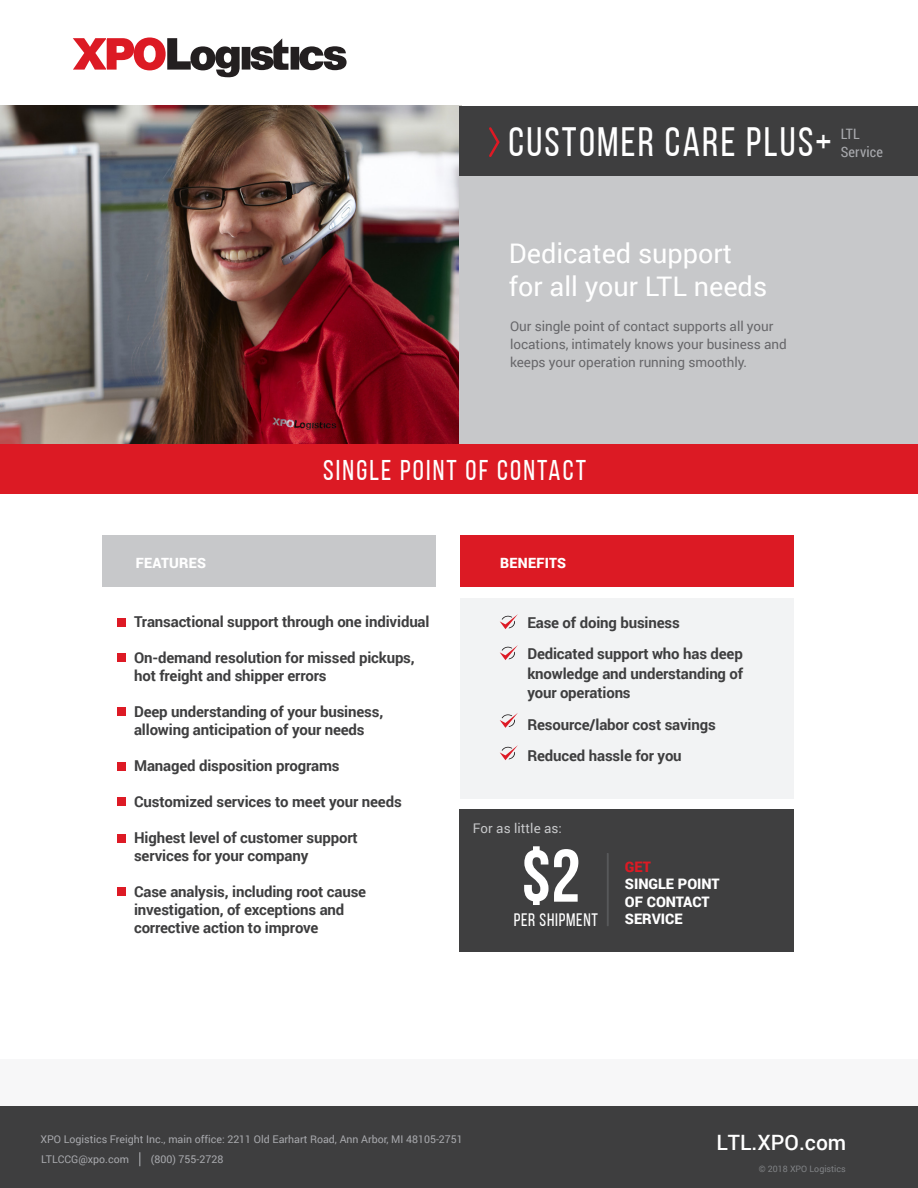
<style>
.page{position:relative;width:918px;height:1188px;background:#fff}
.page>*{position:absolute;margin:0;border:0;box-sizing:border-box;transform-origin:0 0}
.t1{font:74.25px "Bebas Neue";color:#fff}
.t2{font:40.95px "Bebas Neue";letter-spacing:.055em;color:#fff}
.t3{font:28.5px "Bebas Neue";letter-spacing:.075em;color:#fff}
.t4{font:27px/33px "Roboto";color:#fff}
.t5{font:500 21.15px "Roboto";color:#fff}
.t6{font:18px "Bebas Neue";letter-spacing:.04em;color:#fff}
.t7{font:700 15px/18px "Roboto";letter-spacing:-.01em;color:#3e3e3f}
.t8{font:900 14.55px/17.4px "Roboto";color:#fff}
.t9{font:900 14.55px "Roboto";color:#dc1a24}
.t10{font:14.25px/17.1px "Roboto Condensed";letter-spacing:.015em;color:#a8a9ad}
.t11{font:900 14.1px "Roboto";letter-spacing:.02em;color:#fff}
.t12{font:13.5px/18px "Roboto";letter-spacing:-.005em;color:#67676a}
.t13{font:13.35px "Roboto";letter-spacing:.005em;color:#c7c8ca}
.t14{font:10.65px "Roboto";color:#a8a9ad}
.t15{font:8.85px "Roboto";color:#808285}
</style>
<div class="page">
<div style="left:0;top:1059px;width:918px;height:123px;background:#f7f7f8"></div>
<img style="left:0;top:106px;width:459px;height:339px">
<div style="left:0;top:1107px;width:918px;height:81px;background:#3e3e3f"></div>
<div style="left:459px;top:106px;width:459px;height:366px;background:#c7c8ca"></div>
<div style="left:0;top:445px;width:918px;height:49px;background:#dc1a24"></div>
<svg style="left:73px;top:37px;width:274px;height:41px"></svg>
<div style="left:459px;top:106px;width:459px;height:70px;background:#3e3e3f"></div>
<svg style="left:489px;top:127px;width:11px;height:30px"></svg>
<div style="left:460px;top:598px;width:334px;height:200px;background:#f2f3f4"></div>
<svg style="left:139px;top:1152px;width:1px;height:14px"></svg>
<div style="left:460px;top:809px;width:334px;height:143px;background:#3f3f40"></div>
<div style="left:607px;top:853px;width:2px;height:73px;background:#fff;border:1px solid #57585a"></div>
<div style="left:460px;top:536px;width:334px;height:51px;background:#dc1a24"></div>
<div style="left:102px;top:536px;width:334px;height:51px;background:#c7c8ca"></div>
<svg style="left:500px;top:614px;width:18px;height:15px"></svg>
<svg style="left:500px;top:645px;width:18px;height:15px"></svg>
<svg style="left:500px;top:713px;width:18px;height:15px"></svg>
<svg style="left:500px;top:745px;width:18px;height:15px"></svg>
<div style="left:117px;top:618px;width:9px;height:8px;background:#dd1a25"></div>
<div style="left:117px;top:653px;width:9px;height:9px;background:#dd1a25"></div>
<div style="left:117px;top:707px;width:9px;height:9px;background:#dd1a25"></div>
<div style="left:117px;top:762px;width:9px;height:9px;background:#dd1a25"></div>
<div style="left:117px;top:797px;width:9px;height:9px;background:#dd1a25"></div>
<div style="left:117px;top:834px;width:9px;height:9px;background:#dd1a25"></div>
<div style="left:117px;top:888px;width:9px;height:8px;background:#dd1a25"></div>
<h2 class="t2" style="left:509px;top:120px;width:325px">CUSTOMER CARE PLUS+</h2>
<p class="t10" style="left:841px;top:125px;width:44px">LTL<br>Service</p>
<h3 class="t4" style="left:509px;top:236px;width:260px">Dedicated support for all your LTL needs</h3>
<p class="t12" style="left:510px;top:317px;width:278px">Our single point of contact supports all your locations, intimately knows your business and keeps your operation running smoothly.</p>
<p class="t11" style="left:136px;top:553px;width:72px">FEATURES</p>
<h3 class="t3" style="left:323px;top:455px;width:264px">SINGLE POINT OF CONTACT</h3>
<p class="t11" style="left:500px;top:553px;width:67px">BENEFITS</p>
<p class="t7" style="left:134px;top:612px;width:297px">Transactional support through one individual</p>
<p class="t7" style="left:134px;top:648px;width:282px">On-demand resolution for missed pickups, hot freight and shipper errors</p>
<p class="t7" style="left:134px;top:702px;width:251px">Deep understanding of your business, allowing anticipation of your needs</p>
<p class="t7" style="left:134px;top:756px;width:207px">Managed disposition programs</p>
<p class="t7" style="left:134px;top:792px;width:269px">Customized services to meet your needs</p>
<p class="t7" style="left:134px;top:828px;width:225px">Highest level of customer support services for your company</p>
<p class="t7" style="left:134px;top:882px;width:234px">Case analysis, including root cause investigation, of exceptions and corrective action to improve</p>
<p class="t7" style="left:527px;top:606px;width:217px;line-height:31.5px">Ease of doing business<br>Dedicated support who has deep</p>
<p class="t7" style="left:527px;top:663px;width:217px;line-height:19.5px">knowledge and understanding of your operations</p>
<p class="t7" style="left:527px;top:708px;width:190px;line-height:31.5px">Resource/labor cost savings<br>Reduced hassle for you</p>
<p class="t13" style="left:473px;top:819px;width:91px">For as little as:</p>
<h1 class="t1" style="left:522px;top:835px;width:60px">$2</h1>
<p class="t6" style="left:514px;top:910px;width:86px">PER SHIPMENT</p>
<p class="t9" style="left:625px;top:856px;width:28px">GET</p>
<p class="t8" style="left:625px;top:875px;width:96px">SINGLE POINT<br>OF CONTACT<br>SERVICE</p>
<p class="t14" style="left:40px;top:1132px;width:424px">XPO Logistics Freight Inc., main office: 2211 Old Earhart Road, Ann Arbor, MI 48105-2751</p>
<h3 class="t5" style="left:717px;top:1128px;width:131px">LTL.XPO.com</h3>
<p class="t14" style="left:41px;top:1152px;width:89px">LTLCCG@xpo.com</p>
<p class="t14" style="left:151px;top:1152px;width:74px">(800) 755-2728</p>
<p class="t15" style="left:759px;top:1163px;width:89px">© 2018 XPO Logistics</p>
</div>
